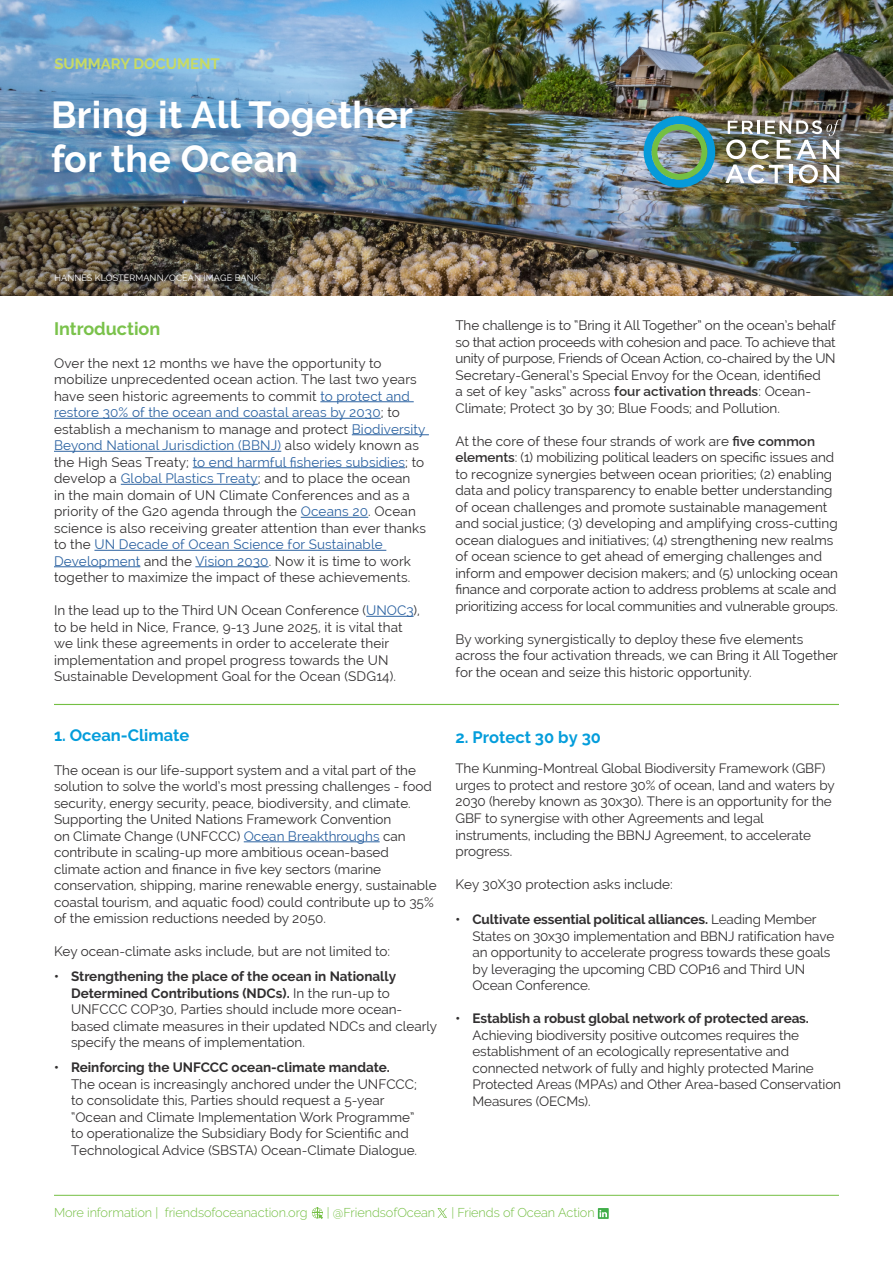
<style>
.page{position:relative;width:893px;height:1263px;background:#fff}
.page>*{position:absolute;margin:0;border:0;box-sizing:border-box;transform-origin:0 0}
.t1{font:700 37.5px/43.5px "Raleway";letter-spacing:.01em;color:#fff}
.t2{font:700 18px "Raleway";color:#7ac24b}
.t3{font:700 16.5px "Raleway";color:#049ddb}
.t4{font:700 15px "Raleway";color:#c8db63}
.t5{font:13.5px/16.5px "Raleway";color:#312f30}
.t6{font:13.5px/16.5px "Raleway";letter-spacing:-.01em;color:#312f30}
.t7{font:300 12.75px "Raleway";letter-spacing:-.005em;color:#74bf43}
.t8{font:9px "Raleway";letter-spacing:.01em;color:#fff}
.s1{color:#2b62a1}
.s2{font-weight:700}
.s3{font-weight:600}
.s4{font-style:inherit}
</style>
<div class="page">
<img style="left:0;top:0;width:893px;height:296px">
<img style="left:725px;top:119px;width:116px;height:64px">
<img style="left:644px;top:116px;width:71px;height:72px">
<hr style="left:320px;top:401px;width:94px;height:1px;background:#2b62a1">
<hr style="left:54px;top:418px;width:327px;height:1px;background:#2b62a1">
<hr style="left:352px;top:434px;width:77px;height:1px;background:#2b62a1">
<hr style="left:54px;top:451px;width:227px;height:1px;background:#2b62a1">
<hr style="left:193px;top:467px;width:212px;height:1px;background:#2b62a1">
<hr style="left:121px;top:484px;width:137px;height:1px;background:#2b62a1">
<hr style="left:301px;top:517px;width:67px;height:1px;background:#2b62a1">
<hr style="left:94px;top:550px;width:292px;height:1px;background:#2b62a1">
<hr style="left:54px;top:566px;width:86px;height:1px;background:#2b62a1">
<hr style="left:195px;top:566px;width:74px;height:1px;background:#2b62a1">
<hr style="left:366px;top:616px;width:48px;height:1px;background:#2b62a1">
<hr style="left:244px;top:841px;width:136px;height:1px;background:#2b62a1">
<hr style="left:54px;top:704px;width:785px;height:1px;background:#74bf43">
<hr style="left:54px;top:1195px;width:785px;height:1px;background:#74bf43">
<svg style="left:437px;top:1208px;width:10px;height:10px"></svg>
<svg style="left:598px;top:1208px;width:11px;height:11px"></svg>
<svg style="left:599px;top:1210px;width:8px;height:7px"></svg>
<svg style="left:312px;top:1207px;width:11px;height:12px"></svg>
<p class="t4" style="left:54px;top:55px;width:167px">SUMMARY DOCUMENT</p>
<p class="t1" style="left:51px;top:93px;width:363px">Bring it All Together for the Ocean</p>
<p class="t8" style="left:54px;top:272px;width:207px">HANNES KLOSTERMANN/OCEAN IMAGE BANK</p>
<p class="t2" style="left:54px;top:318px;width:108px">Introduction</p>
<p class="t5" style="left:54px;top:355px;width:373px">Over the next 12 months we have the opportunity to mobilize unprecedented ocean action. The last two years have seen historic agreements to commit <span class="s1">to protect and restore 30% of the ocean and coastal areas by 2030</span>; to establish a mechanism to manage and protect <span class="s1">Biodiversity Beyond National Jurisdiction (BBNJ)</span> also widely known as the High Seas Treaty; <span class="s1">to end harmful fisheries subsidies</span>; to develop a <span class="s1">Global Plastics Treaty</span>; and to place the ocean<br>in the main domain of UN Climate Conferences and as a priority of the G20 agenda through the <span class="s1">Oceans 20</span>. Ocean science is also receiving greater attention than ever thanks to the <span class="s1">UN Decade of Ocean Science for Sustainable Development</span> and the <span class="s1">Vision 2030</span>. Now it is time to work together to maximize the impact of these achievements.</p>
<p class="t5" style="left:54px;top:602px;width:367px">In the lead up to the Third UN Ocean Conference (<span class="s1">UNOC3</span>), to be held in Nice, France, 9-13 June 2025, it is vital that we link these agreements in order to accelerate their implementation and propel progress towards the UN Sustainable Development Goal for the Ocean (SDG14).</p>
<p class="t3" style="left:54px;top:726px;width:137px">1. Ocean-Climate</p>
<p class="t5" style="left:54px;top:762px;width:384px">The ocean is our life-support system and a vital part of the solution to solve the world’s most pressing challenges - food security, energy security, peace, biodiversity, and climate.<br>Supporting the United Nations Framework Convention<br>on Climate Change (UNFCCC) <span class="s1">Ocean Breakthroughs</span> can contribute in scaling-up more ambitious ocean-based climate action and finance in five key sectors (marine conservation, shipping, marine renewable energy, sustainable coastal tourism, and aquatic food) could contribute up to 35% of the emission reductions needed by 2050.</p>
<p class="t5" style="left:54px;top:943px;width:338px">Key ocean-climate asks include, but are not limited to:</p>
<p class="t5" style="left:71px;top:968px;width:368px;text-indent:-17px"><span class="s2">• Strengthening the place of the ocean in Nationally Determined Contributions (NDCs).</span> In the run-up to UNFCCC COP30, Parties should include more ocean&shy;based climate measures in their updated NDCs and clearly specify the means of implementation.</p>
<p class="t5" style="left:71px;top:1059px;width:348px;text-indent:-17px"><span class="s2">• Reinforcing the UNFCCC ocean-climate mandate.<br></span>The ocean is increasingly anchored under the UNFCCC; to consolidate this, Parties should request a 5-year “Ocean and Climate Implementation Work Programme” to operationalize the Subsidiary Body for Scientific and Technological Advice (SBSTA) Ocean-Climate Dialogue.</p>
<p class="t5" style="left:455px;top:317px;width:382px">The challenge is to “Bring it All Together” on the ocean’s behalf so that action proceeds with cohesion and pace. To achieve that unity of purpose, Friends of Ocean Action, co-chaired by the UN Secretary-General’s Special Envoy for the Ocean, identified<br>a set of key “asks” across <span class="s3">four activation threads</span>: Ocean-Climate; <span class="s4">Protect 3o by 30</span>; Blue Foods; and Pollution.</p>
<p class="t5" style="left:455px;top:433px;width:384px">At the core of these four strands of work are <span class="s3">five common elements</span>: (1) mobilizing political leaders on specific issues and to recognize synergies between ocean priorities; (2) enabling data and policy transparency to enable better understanding of ocean challenges and promote sustainable management and social justice; (3) developing and amplifying cross-cutting ocean dialogues and initiatives; (4) strengthening new realms of ocean science to get ahead of emerging challenges and inform and empower decision makers; and (5) unlocking ocean finance and corporate action to address problems at scale and prioritizing access for local communities and vulnerable groups.</p>
<p class="t5" style="left:455px;top:631px;width:384px">By working synergistically to deploy these five elements across the four activation threads, we can Bring it All Together for the ocean and seize this historic opportunity.</p>
<p class="t3" style="left:455px;top:727px;width:147px">2. Protect 30 by 30</p>
<p class="t6" style="left:455px;top:760px;width:381px">The Kunming-Montreal Global Biodiversity Framework (GBF) urges to protect and restore 30% of ocean, land and waters by 2030 (hereby known as 30x30). There is an opportunity for the GBF to synergise with other Agreements and legal instruments, including the BBNJ Agreement, to accelerate progress.</p>
<p class="t5" style="left:455px;top:876px;width:219px">Key <span class="s4">30X30</span> protection asks include:</p>
<p class="t6" style="left:472px;top:911px;width:363px;text-indent:-17px"><span class="s2">• Cultivate essential political alliances.</span> Leading Member States on 30x30 implementation and BBNJ ratification have an opportunity to accelerate progress towards these goals by leveraging the upcoming CBD COP16 and Third UN Ocean Conference.</p>
<p class="t6" style="left:472px;top:1010px;width:370px;text-indent:-17px"><span class="s2">• Establish a robust global network of protected areas.<br></span>Achieving biodiversity positive outcomes requires the establishment of an ecologically representative and connected network of fully and highly protected Marine Protected Areas (MPAs) and Other Area-based Conservation Measures (OECMs).</p>
<p class="t7" style="left:54px;top:1205px;width:255px">More information | friendsofoceanaction.org</p>
<p class="t7" style="left:327px;top:1205px;width:110px">| @FriendsofOcean</p>
<p class="t7" style="left:451px;top:1205px;width:145px">| Friends of Ocean Action</p>
</div>
